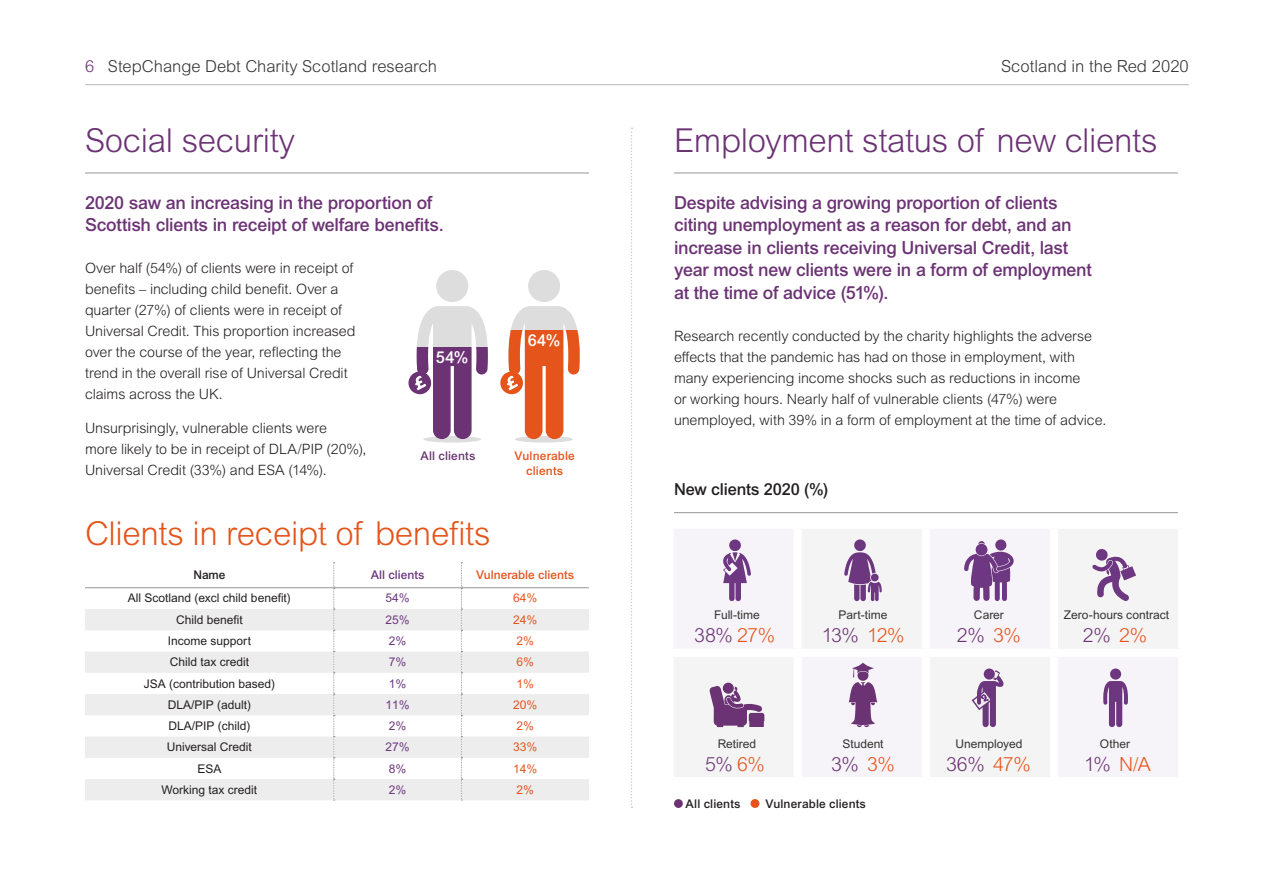
<style>
.page{position:relative;width:1263px;height:893px;background:#fff}
.page>*{position:absolute;margin:0;border:0;box-sizing:border-box;transform-origin:0 0}
.Section_Header_New{font:300 33px "Arial MT Pro";letter-spacing:-.01em;color:#6b3374}
.Section_Header_New-2{font:300 33px "Arial MT Pro";letter-spacing:-.01em;color:#e4541b}
.t1{font:300 19.5px "Arial MT Pro";letter-spacing:-.045em;color:#6b3374}
.t2{font:300 19.5px "Arial MT Pro";color:#e4541b}
.Body_Text{font:500 18px/22.5px "Arial MT Pro";letter-spacing:-.015em;color:#6b3374}
.t3{font:300 16.65px "Arial MT Pro";color:#323332}
.t4{font:300 16.5px "Arial MT Pro";color:#323332}
.Table_description{font:500 16.5px "Arial MT Pro";letter-spacing:-.01em;color:#231f20}
.Intro_Reg{font:500 16.35px "Arial MT Pro";color:#fff}
.Body_Text-2{font:300 14.25px/21px "Arial MT Pro";letter-spacing:-.005em;color:#231f20}
.t5{font:12px "Arial MT Pro";color:#231f20}
.t6{font:12px "Arial MT Pro";color:#323332}
.Intro_Reg-2{font:500 12px/15px "Arial MT Pro";color:#e4541b;text-align:center}
.t7{font:500 12px "Arial MT Pro";letter-spacing:.015em;color:#231f20}
.t8{font:12px "Arial MT Pro";color:#e4541b}
.t9{font:12px "Arial MT Pro";color:#6d377f}
.Intro_Reg-3{font:500 12px "Arial MT Pro";letter-spacing:.015em;color:#6b3374}
.t10{font:500 12px "Arial MT Pro";color:#6d377f}
.s1{color:#6b3374}
.s2{color:#e4541b}
</style>
<div class="page">
<hr style="left:85px;top:84px;width:1104px;height:1px;background:#c3bfbf">
<div style="left:674px;top:529px;width:504px;height:248px;background:#f7f4f9"></div>
<div style="left:793px;top:529px;width:9px;height:120px;background:#fff"></div>
<div style="left:922px;top:529px;width:8px;height:120px;background:#fff"></div>
<div style="left:1050px;top:529px;width:8px;height:120px;background:#fff"></div>
<div style="left:665px;top:649px;width:133px;height:8px;background:#fff"></div>
<div style="left:798px;top:649px;width:128px;height:8px;background:#fff"></div>
<div style="left:793px;top:657px;width:9px;height:120px;background:#fff"></div>
<div style="left:926px;top:649px;width:128px;height:8px;background:#fff"></div>
<div style="left:922px;top:657px;width:8px;height:120px;background:#fff"></div>
<div style="left:1054px;top:649px;width:132px;height:8px;background:#fff"></div>
<div style="left:1050px;top:657px;width:8px;height:120px;background:#fff"></div>
<hr style="left:85px;top:173px;width:504px;height:1px;background:#939598">
<hr style="left:674px;top:173px;width:504px;height:1px;background:#939598">
<svg style="left:631px;top:128px;width:1px;height:680px"></svg>
<hr style="left:674px;top:512px;width:504px;height:1px;background:#939598">
<div style="left:423px;top:436px;width:58px;height:7px;background:#deddde;border-radius:50%"></div>
<div style="left:436px;top:270px;width:32px;height:32px;background:#deddde;border-radius:50%"></div>
<svg style="left:408px;top:306px;width:80px;height:133px"></svg>
<div style="left:515px;top:436px;width:58px;height:7px;background:#deddde;border-radius:50%"></div>
<div style="left:528px;top:270px;width:32px;height:32px;background:#deddde;border-radius:50%"></div>
<svg style="left:500px;top:306px;width:80px;height:133px"></svg>
<svg style="left:85px;top:562px;width:504px;height:239px"></svg>
<hr style="left:85px;top:587px;width:249px;height:1px;background:#939598">
<hr style="left:334px;top:587px;width:127px;height:1px;background:#939598">
<hr style="left:461px;top:587px;width:128px;height:1px;background:#939598">
<div style="left:674px;top:799px;width:9px;height:9px;background:#6b3374;border-radius:50%"></div>
<div style="left:750px;top:799px;width:9px;height:9px;background:#e4541b;border-radius:50%"></div>
<svg style="left:849px;top:663px;width:28px;height:64px"></svg>
<svg style="left:984px;top:668px;width:11px;height:12px"></svg>
<svg style="left:970px;top:670px;width:33px;height:57px"></svg>
<svg style="left:709px;top:682px;width:55px;height:45px"></svg>
<svg style="left:723px;top:539px;width:28px;height:62px"></svg>
<svg style="left:964px;top:539px;width:50px;height:62px"></svg>
<svg style="left:1092px;top:548px;width:44px;height:53px"></svg>
<svg style="left:844px;top:539px;width:38px;height:62px"></svg>
<div style="left:871px;top:574px;width:8px;height:7px;background:#6d377f;border-radius:50%"></div>
<svg style="left:1103px;top:681px;width:25px;height:46px"></svg>
<div style="left:1110px;top:668px;width:11px;height:12px;background:#6d377f;border-radius:50%"></div>
<p class="t4" style="left:85px;top:56px;width:353px"><span class="s1">6</span> StepChange Debt Charity Scotland research</p>
<p class="t3" style="left:1001px;top:56px;width:189px">Scotland in the Red 2020</p>
<p class="Section_Header_New" style="left:85px;top:120px;width:211px">Social security</p>
<p class="Body_Text" style="left:85px;top:192px;width:360px">2020 saw an increasing in the proportion of<br>Scottish clients in receipt of welfare benefits.</p>
<p class="Body_Text-2" style="left:85px;top:258px;width:272px">Over half (54%) of clients were in receipt of benefits – including child benefit. Over a quarter (27%) of clients were in receipt of Universal Credit. This proportion increased over the course of the year, reflecting the trend in the overall rise of Universal Credit claims across the UK.</p>
<p class="Body_Text-2" style="left:85px;top:418px;width:283px">Unsurprisingly, vulnerable clients were<br>more likely to be in receipt of DLA/PIP (20%),<br>Universal Credit (33%) and ESA (14%).</p>
<p class="Intro_Reg" style="left:528px;top:330px;width:34px">64%</p>
<p class="Intro_Reg" style="left:436px;top:348px;width:34px">54%</p>
<p class="Intro_Reg-3" style="left:420px;top:449px;width:56px">All clients</p>
<p class="Intro_Reg-2" style="left:515px;top:449px;width:62px">Vulnerable clients</p>
<p class="Section_Header_New-2" style="left:85px;top:513px;width:407px">Clients in receipt of benefits</p>
<p class="t7" style="left:193px;top:568px;width:34px">Name</p>
<p class="t10" style="left:371px;top:568px;width:55px">All clients</p>
<p class="Intro_Reg-2" style="left:476px;top:568px;width:99px">Vulnerable clients</p>
<p class="t5" style="left:128px;top:591px;width:165px">All Scotland (excl child benefit)</p>
<p class="t9" style="left:386px;top:591px;width:26px">54%</p>
<p class="t8" style="left:513px;top:591px;width:26px">64%</p>
<p class="t5" style="left:176px;top:613px;width:68px">Child benefit</p>
<p class="t9" style="left:386px;top:613px;width:26px">25%</p>
<p class="t8" style="left:513px;top:613px;width:26px">24%</p>
<p class="t5" style="left:168px;top:634px;width:85px">Income support</p>
<p class="t9" style="left:389px;top:634px;width:19px">2%</p>
<p class="t8" style="left:516px;top:634px;width:19px">2%</p>
<p class="t5" style="left:170px;top:655px;width:81px">Child tax credit</p>
<p class="t9" style="left:389px;top:655px;width:19px">7%</p>
<p class="t8" style="left:516px;top:655px;width:19px">6%</p>
<p class="t5" style="left:144px;top:676px;width:133px">JSA (contribution based)</p>
<p class="t9" style="left:389px;top:676px;width:19px">1%</p>
<p class="t8" style="left:516px;top:676px;width:19px">1%</p>
<p class="t5" style="left:168px;top:698px;width:85px">DLA/PIP (adult)</p>
<p class="t9" style="left:386px;top:698px;width:26px">11%</p>
<p class="t8" style="left:513px;top:698px;width:26px">20%</p>
<p class="t5" style="left:168px;top:719px;width:84px">DLA/PIP (child)</p>
<p class="t9" style="left:389px;top:719px;width:19px">2%</p>
<p class="t8" style="left:516px;top:719px;width:19px">2%</p>
<p class="t5" style="left:167px;top:740px;width:86px">Universal Credit</p>
<p class="t9" style="left:386px;top:740px;width:26px">27%</p>
<p class="t8" style="left:513px;top:740px;width:26px">33%</p>
<p class="t5" style="left:197px;top:761px;width:26px">ESA</p>
<p class="t9" style="left:389px;top:761px;width:19px">8%</p>
<p class="t8" style="left:513px;top:761px;width:26px">14%</p>
<p class="t5" style="left:162px;top:783px;width:97px">Working tax credit</p>
<p class="t9" style="left:389px;top:783px;width:19px">2%</p>
<p class="t8" style="left:516px;top:783px;width:19px">2%</p>
<p class="Section_Header_New" style="left:674px;top:120px;width:485px">Employment status of new clients</p>
<p class="Body_Text" style="left:674px;top:192px;width:419px">Despite advising a growing proportion of clients citing unemployment as a reason for debt, and an increase in clients receiving Universal Credit, last year most new clients were in a form of employment at the time of advice (51%).</p>
<p class="Body_Text-2" style="left:674px;top:326px;width:434px">Research recently conducted by the charity highlights the adverse effects that the pandemic has had on those in employment, with many experiencing income shocks such as reductions in income<br>or working hours. Nearly half of vulnerable clients (47%) were unemployed, with 39% in a form of employment at the time of advice.</p>
<p class="Table_description" style="left:674px;top:480px;width:156px">New clients 2020 (%)</p>
<p class="t6" style="left:714px;top:608px;width:47px">Full-time</p>
<p class="t1" style="left:694px;top:623px;width:82px">38% <span class="s2">27%</span></p>
<p class="t6" style="left:838px;top:608px;width:50px">Part-time</p>
<p class="t1" style="left:822px;top:623px;width:84px">13% <span class="s2">12%</span></p>
<p class="t6" style="left:974px;top:608px;width:32px">Carer</p>
<p class="t1" style="left:957px;top:623px;width:65px">2% <span class="s2">3%</span></p>
<p class="t6" style="left:1064px;top:608px;width:107px">Zero-hours contract</p>
<p class="t1" style="left:1083px;top:623px;width:66px">2% <span class="s2">2%</span></p>
<p class="t6" style="left:718px;top:737px;width:40px">Retired</p>
<p class="t1" style="left:705px;top:752px;width:61px">5% <span class="s2">6%</span></p>
<p class="t6" style="left:842px;top:737px;width:43px">Student</p>
<p class="t1" style="left:831px;top:752px;width:65px">3% <span class="s2">3%</span></p>
<p class="t6" style="left:955px;top:737px;width:69px">Unemployed</p>
<p class="t1" style="left:946px;top:752px;width:86px">36% <span class="s2">47%</span></p>
<p class="t6" style="left:1100px;top:737px;width:32px">Other</p>
<p class="t2" style="left:1084px;top:752px;width:68px"><span class="s1">1%</span> N/A</p>
<p class="t7" style="left:686px;top:797px;width:56px">All clients</p>
<p class="t7" style="left:765px;top:797px;width:102px">Vulnerable clients</p>
</div>
